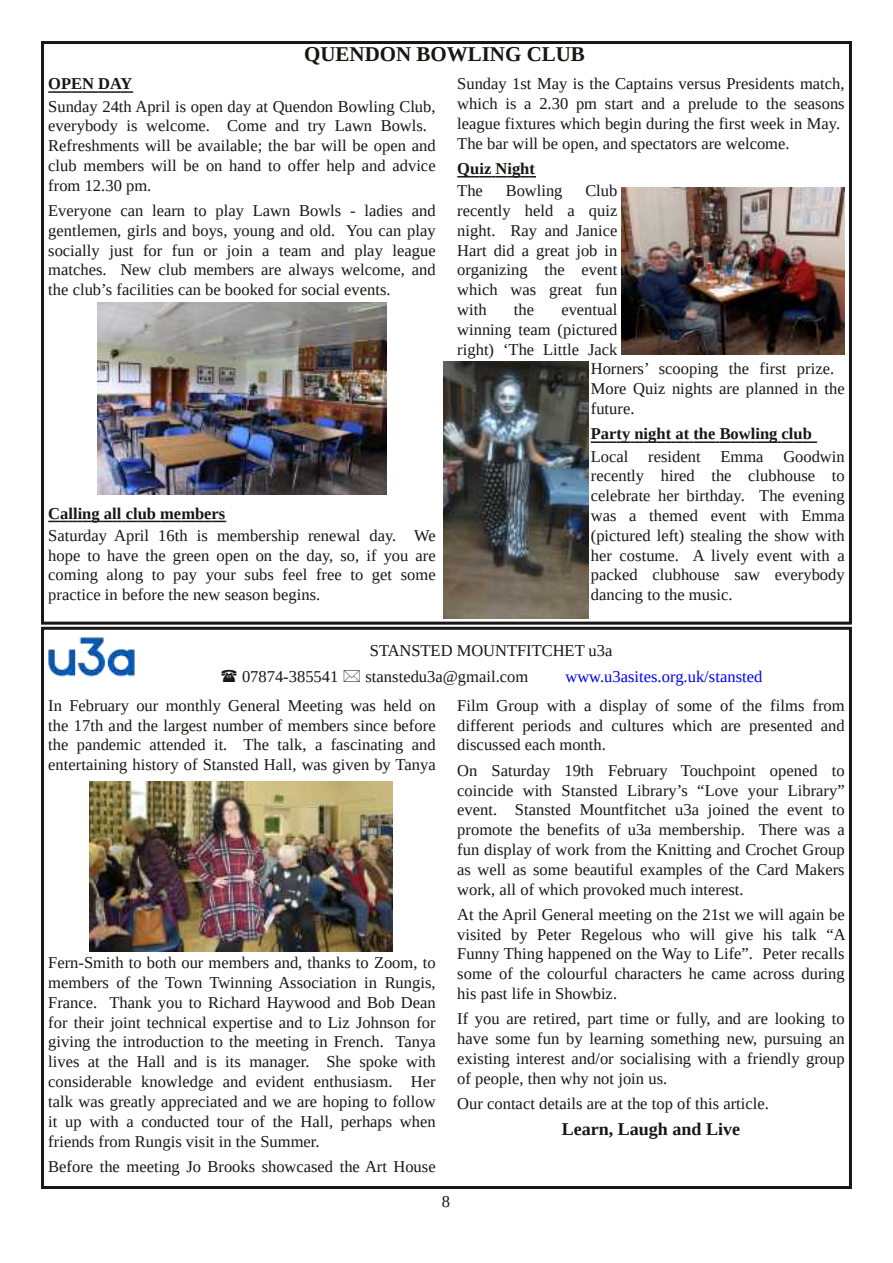
<style>
.page{position:relative;width:893px;height:1263px;background:#fff}
.page>*{position:absolute;margin:0;border:0;box-sizing:border-box;transform-origin:0 0}
.t1{font:700 21px "Liberation Serif";color:#181715}
.t2{font:700 18px "Liberation Serif";color:#181715}
.t3{font:16.5px/19.8px "Liberation Serif";color:#181715;text-align:justify}
.t4{font:700 16.5px "Liberation Serif";color:#181715}
.t5{font:16.5px "Liberation Serif";color:#00f}
</style>
<div class="page">
<div style="left:41px;top:627px;width:811px;height:562px;border:3px solid #181715"></div>
<img style="left:48px;top:637px;width:87px;height:40px">
<img style="left:90px;top:781px;width:302px;height:170px">
<svg style="left:48px;top:91px;width:85px;height:2px"></svg>
<svg style="left:48px;top:521px;width:178px;height:1px"></svg>
<svg style="left:457px;top:176px;width:79px;height:2px"></svg>
<svg style="left:591px;top:441px;width:226px;height:2px"></svg>
<div style="left:41px;top:41px;width:811px;height:584px;border:3px solid #181715"></div>
<img style="left:98px;top:302px;width:288px;height:193px">
<img style="left:622px;top:187px;width:223px;height:167px">
<img style="left:444px;top:362px;width:144px;height:256px">
<p class="t1" style="left:304px;top:42px;width:282px">QUENDON BOWLING CLUB</p>
<p class="t4" style="left:48px;top:74px;width:86px">OPEN DAY</p>
<p class="t3" style="left:48px;top:96px;width:389px;text-align:left">Sunday 24th April is open day at Quendon Bowling Club, everybody is welcome. Come and try Lawn Bowls.<br>Refreshments will be available; the bar will be open and club members will be on hand to offer help and advice from 12.30 pm.</p>
<p class="t3" style="left:48px;top:201px;width:389px">Everyone can learn to play Lawn Bowls - ladies and gentlemen, girls and boys, young and old. You can play socially just for fun or join a team and play league matches. New club members are always welcome, and the club’s facilities can be booked for social events.</p>
<p class="t4" style="left:48px;top:504px;width:179px">Calling all club members</p>
<p class="t3" style="left:48px;top:525px;width:389px">Saturday April 16th is membership renewal day. We hope to have the green open on the day, so, if you are coming along to pay your subs feel free to get some practice in before the new season begins.</p>
<p class="t3" style="left:457px;top:74px;width:389px;text-align:left">Sunday 1st May is the Captains versus Presidents match, which is a 2.30 pm start and a prelude to the seasons league fixtures which begin during the first week in May.<br>The bar will be open, and spectators are welcome.</p>
<p class="t4" style="left:457px;top:159px;width:79px">Quiz Night</p>
<p class="t3" style="left:457px;top:181px;width:27px">The</p>
<p class="t3" style="left:506px;top:181px;width:58px">Bowling</p>
<p class="t3" style="left:457px;top:181px;width:162px;text-indent:128px">Club recently held a quiz night. Ray and Janice Hart did a great job in organizing the event which was great fun with</p>
<p class="t3" style="left:514px;top:300px;width:22px">the</p>
<p class="t3" style="left:561px;top:300px;width:58px">eventual</p>
<p class="t3" style="left:457px;top:319px;width:162px">winning team (pictured</p>
<p class="t3" style="left:457px;top:339px;width:162px">right) ‘The Little Jack</p>
<p class="t3" style="left:591px;top:359px;width:245px">Horners’ scooping the first prize.</p>
<p class="t3" style="left:591px;top:379px;width:255px">More Quiz nights are planned in the</p>
<p class="t3" style="left:591px;top:399px;width:45px">future.</p>
<p class="t4" style="left:591px;top:425px;width:223px">Party night at the Bowling club</p>
<p class="t3" style="left:591px;top:446px;width:255px">Local resident Emma Goodwin recently hired the clubhouse to celebrate her birthday. The evening was a themed event with Emma (pictured left) stealing the show with her costume. A lively event with a packed clubhouse saw everybody dancing to the music.</p>
<p class="t3" style="left:370px;top:641px;width:244px">STANSTED MOUNTFITCHET u3a</p>
<p class="t3" style="left:242px;top:666px;width:98px">07874-385541</p>
<p class="t3" style="left:365px;top:666px;width:164px">stanstedu3a@gmail.com</p>
<p class="t5" style="left:565px;top:667px;width:198px">www.u3asites.org.uk/stansted</p>
<p class="t3" style="left:48px;top:695px;width:389px">In February our monthly General Meeting was held on the 17th and the largest number of members since before the pandemic attended it. The talk, a fascinating and entertaining history of Stansted Hall, was given by Tanya</p>
<p class="t3" style="left:48px;top:953px;width:389px">Fern-Smith to both our members and, thanks to Zoom, to members of the Town Twinning Association in Rungis, France. Thank you to Richard Haywood and Bob Dean for their joint technical expertise and to Liz Johnson for giving the introduction to the meeting in French. Tanya lives at the Hall and is its manager. She spoke with considerable knowledge and evident enthusiasm. Her talk was greatly appreciated and we are hoping to follow it up with a conducted tour of the Hall, perhaps when friends from Rungis visit in the Summer.</p>
<p class="t3" style="left:48px;top:1156px;width:389px">Before the meeting Jo Brooks showcased the Art House</p>
<p class="t3" style="left:457px;top:695px;width:389px">Film Group with a display of some of the films from different periods and cultures which are presented and discussed each month.</p>
<p class="t3" style="left:457px;top:760px;width:389px">On Saturday 19th February Touchpoint opened to coincide with Stansted Library’s “Love your Library” event. Stansted Mountfitchet u3a joined the event to promote the benefits of u3a membership. There was a fun display of work from the Knitting and Crochet Group as well as some beautiful examples of the Card Makers work, all of which provoked much interest.</p>
<p class="t3" style="left:457px;top:904px;width:390px">At the April General meeting on the 21st we will again be visited by Peter Regelous who will give his talk “A Funny Thing happened on the Way to Life”. Peter recalls some of the colourful characters he came across during his past life in Showbiz.</p>
<p class="t3" style="left:457px;top:1009px;width:389px">If you are retired, part time or fully, and are looking to have some fun by learning something new, pursuing an existing interest and/or socialising with a friendly group of people, then why not join us.</p>
<p class="t3" style="left:457px;top:1094px;width:313px">Our contact details are at the top of this article.</p>
<p class="t2" style="left:562px;top:1119px;width:180px">Learn, Laugh and Live</p>
<p class="t3" style="left:442px;top:1191px;width:10px">8</p>
</div>
